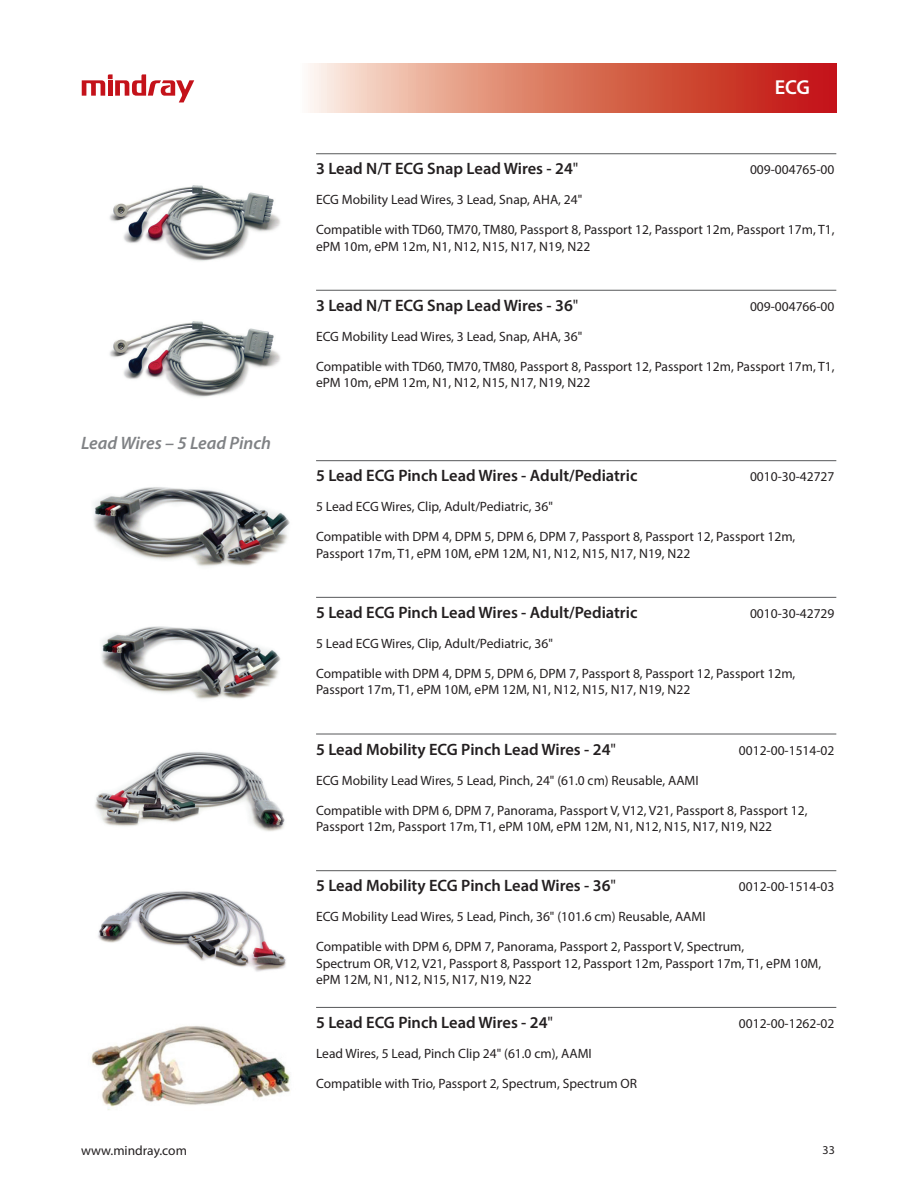
<style>
.page{position:relative;width:918px;height:1188px;background:#fff}
.page>*{position:absolute;margin:0;border:0;box-sizing:border-box;transform-origin:0 0}
.t1{font:600 20.25px "Myriad Pro";color:#fff}
.Sub_Header{font:italic 600 18px "Myriad Pro";color:#808285}
.sub_category{font:600 16.5px "Myriad Pro";color:#231f20}
.Compatible_with{font:13.5px/16.5px "Myriad Pro";color:#231f20}
.Description{font:13.5px "Myriad Pro";color:#231f20}
.sub_category-2{font:13.5px "Myriad Pro";color:#231f20}
.t2{font:12px "Myriad Pro";color:#231f20}
.s1{font-weight:400}
</style>
<div class="page">
<svg style="left:308px;top:64px;width:529px;height:48px;background:#db7765"></svg>
<svg style="left:82px;top:74px;width:112px;height:28px"></svg>
<hr style="left:316px;top:460px;width:520px;height:1px;background:#57585a">
<img style="left:93px;top:487px;width:197px;height:80px">
<hr style="left:316px;top:597px;width:520px;height:1px;background:#57585a">
<img style="left:101px;top:626px;width:180px;height:73px">
<hr style="left:316px;top:734px;width:520px;height:1px;background:#57585a">
<img style="left:95px;top:752px;width:190px;height:80px">
<hr style="left:316px;top:290px;width:520px;height:1px;background:#57585a">
<img style="left:109px;top:321px;width:171px;height:76px">
<hr style="left:316px;top:1007px;width:520px;height:1px;background:#57585a">
<img style="left:91px;top:1026px;width:199px;height:84px">
<hr style="left:316px;top:870px;width:520px;height:1px;background:#57585a">
<img style="left:98px;top:891px;width:188px;height:81px">
<hr style="left:316px;top:153px;width:520px;height:1px;background:#57585a">
<img style="left:109px;top:185px;width:171px;height:76px">
<h1 class="t1" style="left:775px;top:75px;width:37px">ECG</h1>
<p class="sub_category" style="left:316px;top:158px;width:264px">3 Lead N/T ECG Snap Lead Wires - 24<span class="s1">"</span></p>
<p class="sub_category-2" style="left:750px;top:162px;width:86px">009-004765-00</p>
<p class="Description" style="left:316px;top:192px;width:268px">ECG Mobility Lead Wires, 3 Lead, Snap, AHA, 24"</p>
<p class="Compatible_with" style="left:316px;top:221px;width:520px">Compatible with TD60, TM70, TM80, Passport 8, Passport 12, Passport 12m, Passport 17m, T1, ePM 10m, ePM 12m, N1, N12, N15, N17, N19, N22</p>
<p class="Sub_Header" style="left:81px;top:432px;width:192px">Lead Wires – 5 Lead Pinch</p>
<p class="sub_category" style="left:316px;top:295px;width:264px">3 Lead N/T ECG Snap Lead Wires - 36<span class="s1">"</span></p>
<p class="sub_category-2" style="left:750px;top:298px;width:86px">009-004766-00</p>
<p class="Description" style="left:316px;top:328px;width:268px">ECG Mobility Lead Wires, 3 Lead, Snap, AHA, 36"</p>
<p class="Compatible_with" style="left:316px;top:358px;width:520px">Compatible with TD60, TM70, TM80, Passport 8, Passport 12, Passport 12m, Passport 17m, T1, ePM 10m, ePM 12m, N1, N12, N15, N17, N19, N22</p>
<p class="sub_category" style="left:316px;top:465px;width:323px">5 Lead ECG Pinch Lead Wires - Adult/Pediatric</p>
<p class="sub_category-2" style="left:750px;top:468px;width:86px">0010-30-42727</p>
<p class="Description" style="left:316px;top:498px;width:238px">5 Lead ECG Wires, Clip, Adult/Pediatric, 36"</p>
<p class="Compatible_with" style="left:316px;top:528px;width:481px">Compatible with DPM 4, DPM 5, DPM 6, DPM 7, Passport 8, Passport 12, Passport 12m,<br>Passport 17m, T1, ePM 10M, ePM 12M, N1, N12, N15, N17, N19, N22</p>
<p class="sub_category" style="left:316px;top:602px;width:323px">5 Lead ECG Pinch Lead Wires - Adult/Pediatric</p>
<p class="sub_category-2" style="left:750px;top:605px;width:86px">0010-30-42729</p>
<p class="Description" style="left:316px;top:635px;width:238px">5 Lead ECG Wires, Clip, Adult/Pediatric, 36"</p>
<p class="Compatible_with" style="left:316px;top:665px;width:481px">Compatible with DPM 4, DPM 5, DPM 6, DPM 7, Passport 8, Passport 12, Passport 12m,<br>Passport 17m, T1, ePM 10M, ePM 12M, N1, N12, N15, N17, N19, N22</p>
<p class="sub_category" style="left:316px;top:739px;width:302px">5 Lead Mobility ECG Pinch Lead Wires - 24<span class="s1">"</span></p>
<p class="sub_category-2" style="left:739px;top:742px;width:97px">0012-00-1514-02</p>
<p class="Description" style="left:316px;top:772px;width:384px">ECG Mobility Lead Wires, 5 Lead, Pinch, 24" (61.0 cm) Reusable, AAMI</p>
<p class="Compatible_with" style="left:316px;top:802px;width:493px">Compatible with DPM 6, DPM 7, Panorama, Passport V, V12, V21, Passport 8, Passport 12,<br>Passport 12m, Passport 17m, T1, ePM 10M, ePM 12M, N1, N12, N15, N17, N19, N22</p>
<p class="sub_category" style="left:316px;top:875px;width:302px">5 Lead Mobility ECG Pinch Lead Wires - 36<span class="s1">"</span></p>
<p class="sub_category-2" style="left:739px;top:878px;width:97px">0012-00-1514-03</p>
<p class="Description" style="left:316px;top:908px;width:391px">ECG Mobility Lead Wires, 5 Lead, Pinch, 36" (101.6 cm) Reusable, AAMI</p>
<p class="Compatible_with" style="left:316px;top:938px;width:507px">Compatible with DPM 6, DPM 7, Panorama, Passport 2, Passport V, Spectrum,<br>Spectrum OR, V12, V21, Passport 8, Passport 12, Passport 12m, Passport 17m, T1, ePM 10M, ePM 12M, N1, N12, N15, N17, N19, N22</p>
<p class="sub_category" style="left:316px;top:1012px;width:239px">5 Lead ECG Pinch Lead Wires - 24<span class="s1">"</span></p>
<p class="sub_category-2" style="left:739px;top:1015px;width:97px">0012-00-1262-02</p>
<p class="Description" style="left:316px;top:1045px;width:277px">Lead Wires, 5 Lead, Pinch Clip 24" (61.0 cm), AAMI</p>
<p class="Compatible_with" style="left:316px;top:1075px;width:323px">Compatible with Trio, Passport 2, Spectrum, Spectrum OR</p>
<p class="Compatible_with" style="left:81px;top:1142px;width:107px">www.mindray.com</p>
<p class="t2" style="left:823px;top:1143px;width:14px">33</p>
</div>
